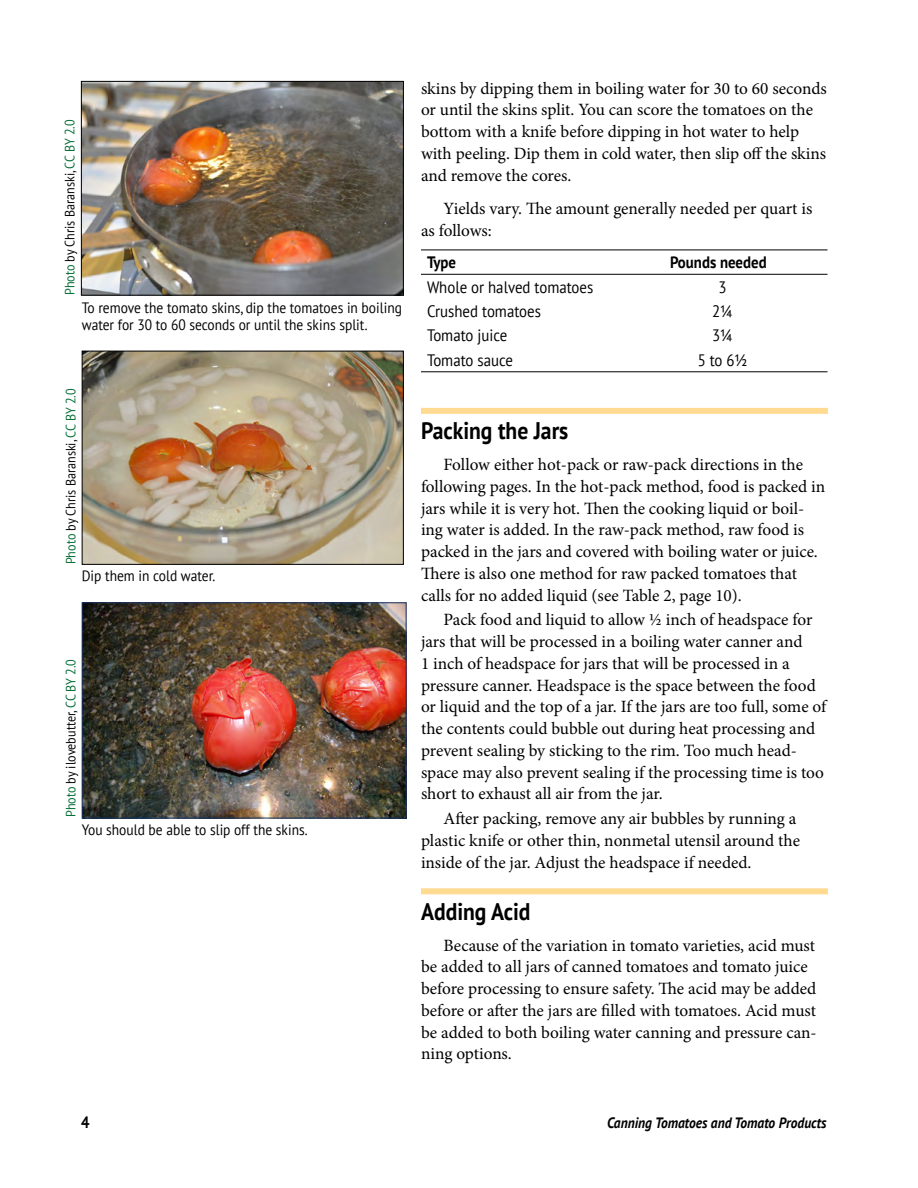
<style>
.page{position:relative;width:918px;height:1188px;background:#fff}
.page>*{position:absolute;margin:0;border:0;box-sizing:border-box;transform-origin:0 0}
.subhead1{font:700 24px "PT Sans";color:#000;scale:.9 1}
.body_text{font:17.25px/21.8px "Minion Pro";color:#000}
.table_text{font:16.5px "PT Sans";color:#000;scale:.9 1}
.Table_header{font:700 16.5px "PT Sans";color:#000;scale:.9 1}
.t1{font:15px/17.2px "PT Sans";color:#000;scale:.9 1}
.t2{font:italic 700 15px "PT Sans";color:#000;scale:.9 1}
.t3{font:13.5px "PT Sans";color:#000;scale:.9 1}
.s1{color:#006c32}
</style>
<div class="page">
<div style="left:421px;top:408px;width:407px;height:6px;background:#ffda91"></div>
<div style="left:421px;top:888px;width:407px;height:6px;background:#ffda91"></div>
<hr style="left:421px;top:250px;width:243px;height:1px;background:#000">
<hr style="left:664px;top:250px;width:164px;height:1px;background:#000">
<hr style="left:421px;top:274px;width:243px;height:1px;background:#000">
<hr style="left:664px;top:274px;width:164px;height:1px;background:#000">
<hr style="left:421px;top:371px;width:243px;height:1px;background:#000">
<hr style="left:664px;top:371px;width:164px;height:1px;background:#000">
<img style="left:83px;top:83px;width:319px;height:211px">
<div style="left:81px;top:81px;width:323px;height:215px;border:1px solid #000"></div>
<img style="left:84px;top:353px;width:318px;height:210px">
<div style="left:82px;top:351px;width:322px;height:214px;border:1px solid #000"></div>
<img style="left:84px;top:604px;width:320px;height:212px">
<div style="left:82px;top:602px;width:324px;height:216px;border:1px solid #18376a"></div>
<p class="t3" style="left:61px;top:295px;width:197px;rotate:-90deg"><span class="s1">Photo</span> by Chris Baranski, <span class="s1">CC BY 2.0</span></p>
<p class="t1" style="left:82px;top:299px;width:357px">To remove the tomato skins, dip the tomatoes in boiling water for 30 to 60 seconds or until the skins split.</p>
<p class="t3" style="left:62px;top:564px;width:197px;rotate:-90deg"><span class="s1">Photo</span> by Chris Baranski, <span class="s1">CC BY 2.0</span></p>
<p class="t1" style="left:82px;top:567px;width:149px">Dip them in cold water.</p>
<p class="t3" style="left:62px;top:817px;width:177px;rotate:-90deg"><span class="s1">Photo</span> by ilovebutter, <span class="s1">CC BY 2.0</span></p>
<p class="t1" style="left:82px;top:821px;width:251px">You should be able to slip off the skins.</p>
<p class="body_text" style="left:421px;top:77px;width:407px">skins by dipping them in boiling water for 30 to 60 seconds or until the skins split. You can score the tomatoes on the bottom with a knife before dipping in hot water to help with peeling. Dip them in cold water, then slip off the skins and remove the cores.</p>
<p class="body_text" style="left:421px;top:198px;width:393px;text-indent:22px">Yields vary. The amount generally needed per quart is as follows:</p>
<p class="Table_header" style="left:427px;top:252px;width:34px">Type</p>
<p class="Table_header" style="left:670px;top:252px;width:109px">Pounds needed</p>
<p class="table_text" style="left:427px;top:276px;width:186px">Whole or halved tomatoes</p>
<p class="table_text" style="left:718px;top:276px;width:10px">3</p>
<p class="table_text" style="left:427px;top:301px;width:128px">Crushed tomatoes</p>
<p class="table_text" style="left:712px;top:301px;width:24px">2¼</p>
<p class="table_text" style="left:427px;top:325px;width:91px">Tomato juice</p>
<p class="table_text" style="left:712px;top:325px;width:24px">3¼</p>
<p class="table_text" style="left:427px;top:349px;width:97px">Tomato sauce</p>
<p class="table_text" style="left:698px;top:349px;width:57px">5 to 6½</p>
<p class="subhead1" style="left:421px;top:415px;width:165px">Packing the Jars</p>
<p class="body_text" style="left:421px;top:454px;width:406px;text-indent:22px">Follow either hot-pack or raw-pack directions in the following pages. In the hot-pack method, food is packed in jars while it is very hot. Then the cooking liquid or boil&shy;ing water is added. In the raw-pack method, raw food is packed in the jars and covered with boiling water or juice.<br>There is also one method for raw packed tomatoes that calls for no added liquid (see Table 2, page 10).</p>
<p class="body_text" style="left:421px;top:609px;width:407px;text-indent:22px">Pack food and liquid to allow ½ inch of headspace for jars that will be processed in a boiling water canner and<br>1 inch of headspace for jars that will be processed in a pressure canner. Headspace is the space between the food or liquid and the top of a jar. If the jars are too full, some of the contents could bubble out during heat processing and prevent sealing by sticking to the rim. Too much head&shy;space may also prevent sealing if the processing time is too short to exhaust all air from the jar.</p>
<p class="body_text" style="left:421px;top:808px;width:381px;text-indent:22px">After packing, remove any air bubbles by running a plastic knife or other thin, nonmetal utensil around the inside of the jar. Adjust the headspace if needed.</p>
<p class="subhead1" style="left:421px;top:895px;width:123px">Adding Acid</p>
<p class="body_text" style="left:421px;top:934px;width:397px;text-indent:22px">Because of the variation in tomato varieties, acid must be added to all jars of canned tomatoes and tomato juice before processing to ensure safety. The acid may be added before or after the jars are filled with tomatoes. Acid must be added to both boiling water canning and pressure can&shy;ning options.</p>
<p class="Table_header" style="left:81px;top:1112px;width:11px">4</p>
<p class="t2" style="left:607px;top:1113px;width:245px">Canning Tomatoes and Tomato Products</p>
</div>
